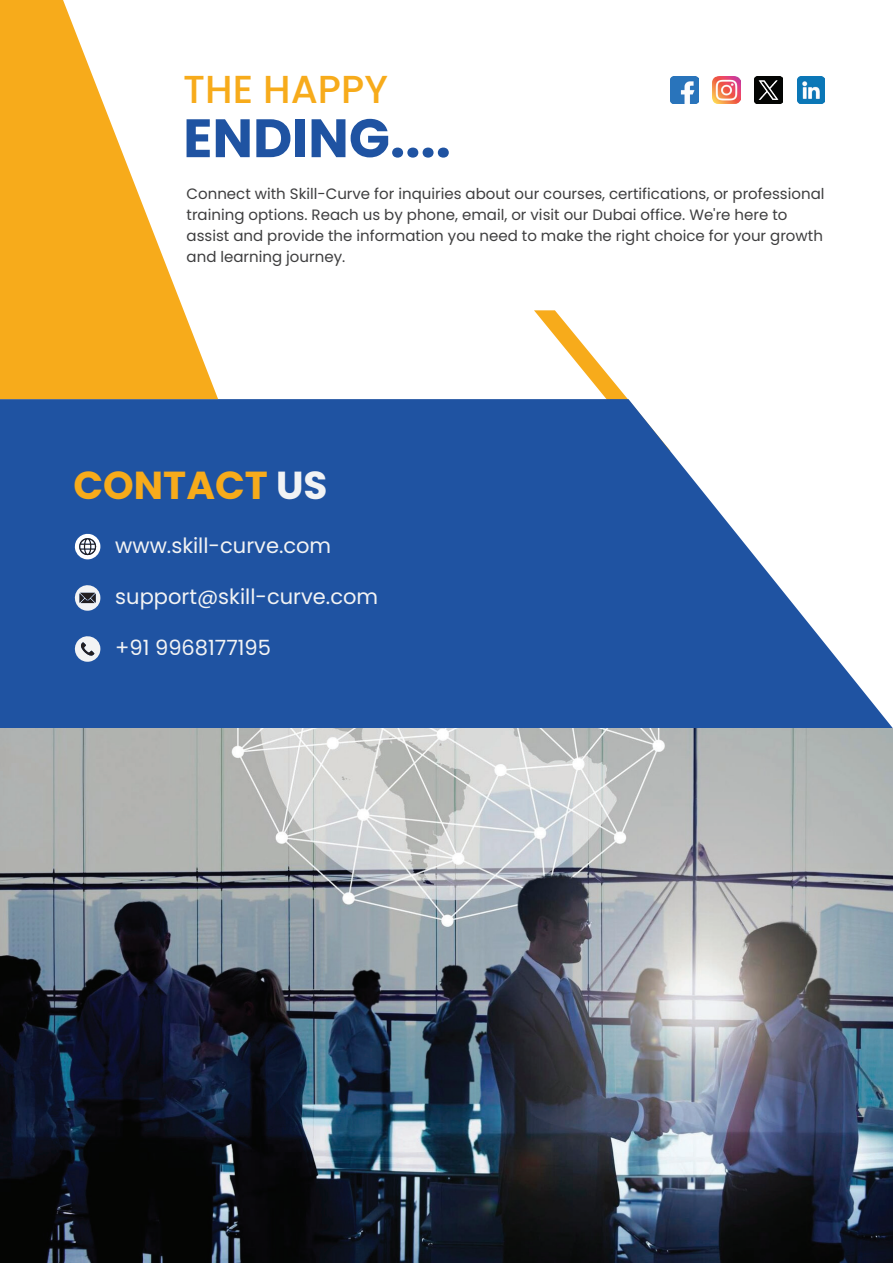
<style>
.page{position:relative;width:893px;height:1263px;background:#fff}
.page>*{position:absolute;margin:0;border:0;box-sizing:border-box;transform-origin:0 0}
.t1{font:700 54px "Poppins";color:#1f53a2}
.t2{font:700 39px "Poppins";color:#f7ab1b}
.t3{font:500 39px "Poppins";color:#f7ab1b}
.t4{font:21px "Poppins";color:#f2f3f4}
.t5{font:15px/21px "Poppins";color:#3e3e3f}
.s1{color:#f2f3f4}
</style>
<div class="page">
<svg style="left:534px;top:310px;width:94px;height:89px"></svg>
<svg style="left:0;top:399px;width:893px;height:329px;fill:#1f53a2"></svg>
<svg style="left:0;top:0;width:218px;height:399px;fill:#f7ab1b"></svg>
<svg style="left:73px;top:532px;width:27px;height:27px"></svg>
<svg style="left:71px;top:632px;width:29px;height:30px"></svg>
<svg style="left:71px;top:581px;width:29px;height:30px"></svg>
<img style="left:670px;top:76px;width:28px;height:28px">
<img style="left:713px;top:76px;width:27px;height:28px">
<img style="left:755px;top:76px;width:27px;height:28px">
<img style="left:797px;top:76px;width:28px;height:28px">
<img style="left:0;top:728px;width:893px;height:535px">
<h2 class="t3" style="left:183px;top:67px;width:206px">THE HAPPY</h2>
<h1 class="t1" style="left:183px;top:107px;width:269px">ENDING....</h1>
<p class="t5" style="left:187px;top:183px;width:639px">Connect with Skill-Curve for inquiries about our courses, certifications, or professional training options. Reach us by phone, email, or visit our Dubai office. We're here to assist and provide the information you need to make the right choice for your growth and learning journey.</p>
<h2 class="t2" style="left:74px;top:462px;width:256px">CONTACT <span class="s1">US</span></h2>
<h3 class="t4" style="left:115px;top:533px;width:217px">www.skill-curve.com</h3>
<h3 class="t4" style="left:115px;top:584px;width:264px">support@skill-curve.com</h3>
<h3 class="t4" style="left:115px;top:635px;width:157px">+91 9968177195</h3>
</div>
